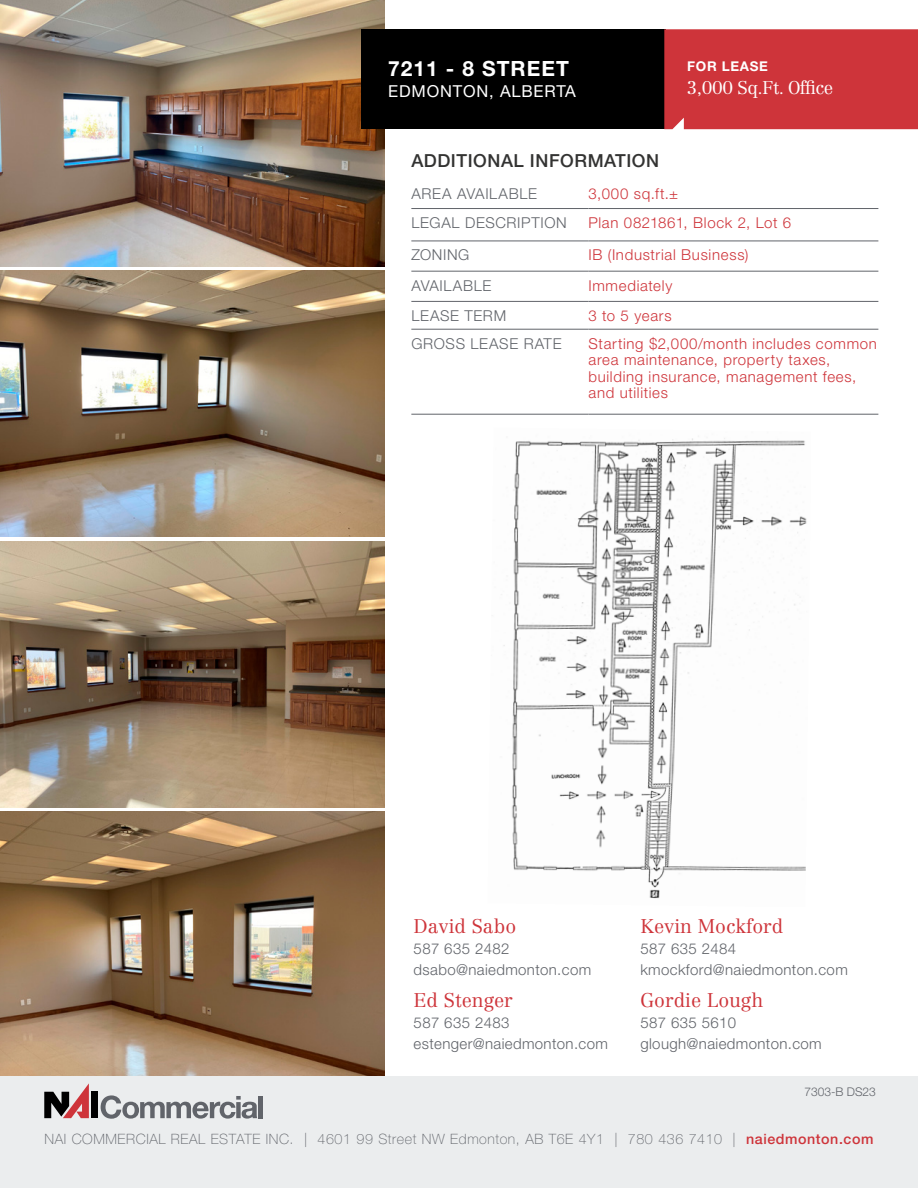
<style>
.page{position:relative;width:918px;height:1188px;background:#fff}
.page>*{position:absolute;margin:0;border:0;box-sizing:border-box;transform-origin:0 0}
.t1{font:700 21px "Helvetica Neue LT Std";letter-spacing:.05em;color:#fff}
.t2{font:300 19.5px "Centennial LT Std";color:#ce343a}
.t3{font:300 18.15px "Centennial LT Std";letter-spacing:-.025em;color:#fff}
.t4{font:500 18px "Helvetica Neue LT Std";letter-spacing:.03em;color:#333332}
.t5{font:16.5px "Helvetica Neue LT Std";letter-spacing:.05em;color:#fff}
.t6{font:300 15px/16.5px "Helvetica Neue LT Std";letter-spacing:.045em;color:#ce343a}
.t7{font:300 15px/21px "Helvetica Neue LT Std";letter-spacing:.025em;color:#61646a}
.t8{font:300 15px "Helvetica Neue LT Std";letter-spacing:.045em;color:#61646a}
.t9{font:100 14.25px "Helvetica Neue LT Std";letter-spacing:.04em;color:#61646a}
.t10{font:700 13.5px "Helvetica Neue LT Std";letter-spacing:.05em;color:#fff}
.t11{font:300 12px "Helvetica Neue LT Std";color:#61646a}
.s1{font-weight:500;color:#ce343a}
</style>
<div class="page">
<img style="left:0;top:271px;width:384px;height:266px">
<img style="left:0;top:0;width:384px;height:266px">
<img style="left:0;top:542px;width:384px;height:266px">
<img style="left:0;top:812px;width:384px;height:264px">
<div style="left:0;top:1076px;width:918px;height:112px;background:#ebedee"></div>
<div style="left:91px;top:1092px;width:7px;height:26px;background:#000"></div>
<svg style="left:44px;top:1083px;width:45px;height:35px"></svg>
<svg style="left:101px;top:1095px;width:156px;height:24px"></svg>
<div style="left:258px;top:1096px;width:5px;height:22px;background:#61646a"></div>
<div style="left:361px;top:29px;width:305px;height:100px;background:#000"></div>
<div style="left:664px;top:29px;width:254px;height:100px;background:#ce343a"></div>
<hr style="left:411px;top:208px;width:177px;height:1px;background:#61646a">
<hr style="left:588px;top:208px;width:290px;height:1px;background:#61646a">
<hr style="left:411px;top:241px;width:177px;height:1px;background:#61646a">
<hr style="left:588px;top:241px;width:290px;height:1px;background:#61646a">
<hr style="left:411px;top:271px;width:177px;height:1px;background:#61646a">
<hr style="left:588px;top:271px;width:290px;height:1px;background:#61646a">
<hr style="left:411px;top:301px;width:177px;height:1px;background:#61646a">
<hr style="left:588px;top:301px;width:290px;height:1px;background:#61646a">
<hr style="left:411px;top:329px;width:177px;height:1px;background:#61646a">
<hr style="left:588px;top:329px;width:290px;height:1px;background:#61646a">
<hr style="left:411px;top:414px;width:177px;height:1px;background:#61646a">
<hr style="left:588px;top:414px;width:290px;height:1px;background:#61646a">
<img style="left:501px;top:438px;width:306px;height:461px">
<p class="t1" style="left:388px;top:56px;width:182px">7211 - 8 STREET</p>
<p class="t5" style="left:388px;top:82px;width:189px">EDMONTON, ALBERTA</p>
<p class="t10" style="left:687px;top:58px;width:82px">FOR LEASE</p>
<p class="t3" style="left:687px;top:77px;width:148px">3,000 Sq.Ft. Office</p>
<p class="t4" style="left:411px;top:150px;width:249px">ADDITIONAL INFORMATION</p>
<p class="t8" style="left:411px;top:184px;width:127px">AREA AVAILABLE</p>
<p class="t6" style="left:588px;top:185px;width:91px">3,000 sq.ft.±</p>
<p class="t8" style="left:411px;top:213px;width:157px">LEGAL DESCRIPTION</p>
<p class="t6" style="left:588px;top:214px;width:204px">Plan 0821861, Block 2, Lot 6</p>
<p class="t7" style="left:411px;top:244px;width:60px">ZONING</p>
<p class="t6" style="left:588px;top:246px;width:162px">IB (Industrial Business)</p>
<p class="t8" style="left:411px;top:276px;width:82px">AVAILABLE</p>
<p class="t6" style="left:588px;top:277px;width:85px">Immediately</p>
<p class="t8" style="left:411px;top:306px;width:96px">LEASE TERM</p>
<p class="t6" style="left:588px;top:307px;width:85px">3 to 5 years</p>
<p class="t8" style="left:411px;top:334px;width:152px">GROSS LEASE RATE</p>
<p class="t6" style="left:588px;top:335px;width:290px">Starting $2,000/month includes common area maintenance, property taxes, building insurance, management fees, and utilities</p>
<p class="t2" style="left:414px;top:914px;width:104px">David Sabo</p>
<p class="t7" style="left:414px;top:938px;width:179px">587 635 2482 dsabo@naiedmonton.com</p>
<p class="t2" style="left:414px;top:988px;width:101px">Ed Stenger</p>
<p class="t7" style="left:414px;top:1012px;width:196px">587 635 2483 estenger@naiedmonton.com</p>
<p class="t2" style="left:640px;top:914px;width:145px">Kevin Mockford</p>
<p class="t7" style="left:640px;top:937px;width:209px">587 635 2484 kmockford@naiedmonton.com</p>
<p class="t2" style="left:640px;top:988px;width:124px">Gordie Lough</p>
<p class="t7" style="left:640px;top:1012px;width:183px">587 635 5610 glough@naiedmonton.com</p>
<p class="t11" style="left:804px;top:1085px;width:73px">7303-B DS23</p>
<p class="t9" style="left:45px;top:1131px;width:830px">NAI COMMERCIAL REAL ESTATE INC. | 4601 99 Street NW Edmonton, AB T6E 4Y1 | 780 436 7410 | <span class="s1">naiedmonton.com</span></p>
</div>
